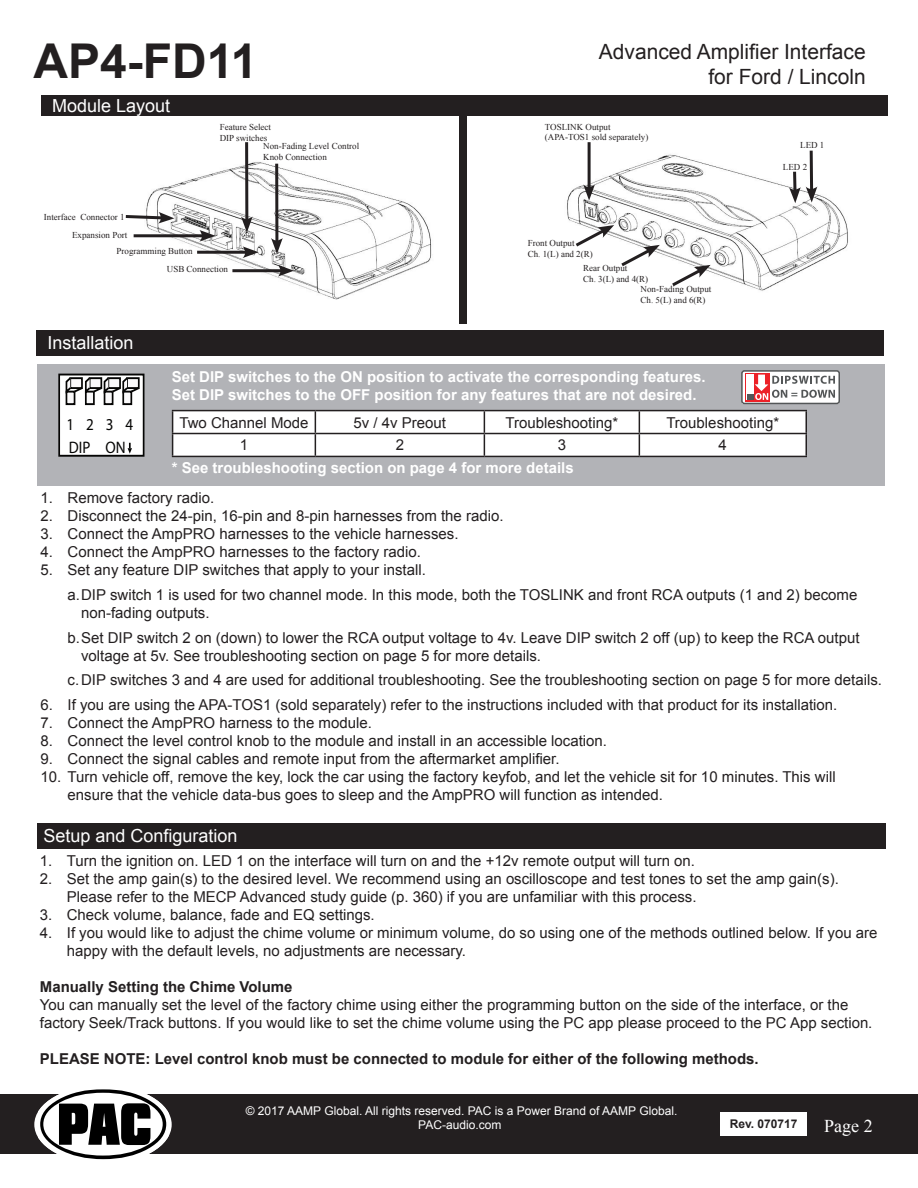
<style>
.page{position:relative;width:918px;height:1188px;background:#fff}
.page>*{position:absolute;margin:0;border:0;box-sizing:border-box;transform-origin:0 0}
.t1{font:700 48px "Arial";color:#231f20}
.t2{font:21px "Arial";color:#231f20}
.t3{font:18px "Arial";color:#fff}
.t4{font:18px "Times New Roman";color:#fff}
.t5{font:16.65px/22.5px "Myriad Pro";letter-spacing:.4em;color:#050504;scale:.9 1}
.t6{font:15px/18px "Arial";color:#231f20}
.t7{font:700 15px "Arial";color:#fff}
.numbers{font:700 15px "Arial";color:#231f20}
.t8{font:12px/14.4px "Arial";color:#fff;text-align:center}
.t9{font:700 12px "Arial";color:#231f20}
.t10{font:9px "Times New Roman";color:#231f20}
</style>
<div class="page">
<div style="left:0;top:1094px;width:918px;height:60px;background:#231f20"></div>
<svg style="left:38px;top:1089px;width:130px;height:71px"></svg>
<div style="left:720px;top:1113px;width:87px;height:23px;background:#fff"></div>
<div style="left:38px;top:823px;width:848px;height:25px;background:#231f20"></div>
<div style="left:36px;top:330px;width:848px;height:25px;background:#231f20"></div>
<div style="left:37px;top:365px;width:848px;height:121px;background:#b2b3b7"></div>
<div style="left:59px;top:375px;width:85px;height:81px;background:#fff"></div>
<div style="left:58px;top:374px;width:87px;height:83px;border:2px solid #050504"></div>
<svg style="left:128px;top:443px;width:4px;height:11px"></svg>
<div style="left:66px;top:392px;width:9px;height:12px;background:#faf9fa"></div>
<div style="left:66px;top:391px;width:9px;height:14px;border:2px solid #050504"></div>
<div style="left:86px;top:392px;width:8px;height:12px;background:#faf9fa"></div>
<div style="left:85px;top:391px;width:10px;height:14px;border:2px solid #050504"></div>
<div style="left:105px;top:392px;width:8px;height:12px;background:#faf9fa"></div>
<div style="left:104px;top:391px;width:10px;height:14px;border:2px solid #050504"></div>
<div style="left:123px;top:392px;width:8px;height:12px;background:#faf9fa"></div>
<div style="left:122px;top:391px;width:10px;height:14px;border:2px solid #050504"></div>
<svg style="left:65px;top:376px;width:76px;height:20px"></svg>
<hr style="left:172px;top:410px;width:143px;height:1px;background:#231f20">
<hr style="left:315px;top:410px;width:169px;height:1px;background:#231f20">
<hr style="left:484px;top:410px;width:155px;height:1px;background:#231f20">
<hr style="left:639px;top:410px;width:168px;height:1px;background:#231f20">
<svg style="left:172px;top:411px;width:635px;height:45px;background:#f1f1f1"></svg>
<hr style="left:172px;top:456px;width:143px;height:1px;background:#231f20">
<hr style="left:315px;top:456px;width:169px;height:1px;background:#231f20">
<hr style="left:484px;top:456px;width:155px;height:1px;background:#231f20">
<hr style="left:639px;top:456px;width:168px;height:1px;background:#231f20">
<div style="left:742px;top:371px;width:97px;height:32px;background:#fff;border-radius:2px"></div>
<div style="left:741px;top:370px;width:99px;height:34px;border:2px solid #535657;border-radius:2px"></div>
<svg style="left:745px;top:373px;width:25px;height:28px"></svg>
<svg style="left:747px;top:375px;width:88px;height:25px"></svg>
<img style="left:567px;top:142px;width:281px;height:149px">
<img style="left:134px;top:154px;width:298px;height:146px">
<div style="left:41px;top:95px;width:847px;height:21px;background:#231f20"></div>
<div style="left:459px;top:111px;width:8px;height:213px;background:#231f20"></div>
<hr style="left:197px;top:251px;width:51px;height:3px;background:#231f20">
<svg style="left:243px;top:246px;width:16px;height:12px"></svg>
<hr style="left:810px;top:151px;width:3px;height:41px;background:#231f20">
<svg style="left:125px;top:212px;width:49px;height:12px"></svg>
<hr style="left:134px;top:234px;width:71px;height:3px;background:#231f20">
<svg style="left:199px;top:230px;width:16px;height:12px"></svg>
<hr style="left:588px;top:142px;width:3px;height:48px;background:#231f20">
<svg style="left:583px;top:184px;width:12px;height:17px"></svg>
<hr style="left:245px;top:142px;width:3px;height:80px;background:#231f20">
<svg style="left:241px;top:216px;width:12px;height:17px"></svg>
<hr style="left:275px;top:164px;width:3px;height:80px;background:#231f20">
<svg style="left:271px;top:238px;width:12px;height:16px"></svg>
<hr style="left:232px;top:269px;width:52px;height:3px;background:#231f20">
<svg style="left:278px;top:265px;width:16px;height:12px"></svg>
<svg style="left:572px;top:225px;width:88px;height:44px"></svg>
<svg style="left:669px;top:265px;width:42px;height:24px"></svg>
<svg style="left:789px;top:169px;width:28px;height:34px"></svg>
<h1 class="t1" style="left:34px;top:29px;width:226px">AP4-FD11</h1>
<p class="t3" style="left:52px;top:94px;width:120px">Module Layout</p>
<p class="t10" style="left:44px;top:211px;width:82px">Interface Connector 1</p>
<p class="t10" style="left:72px;top:229px;width:57px">Expansion Port</p>
<p class="t10" style="left:117px;top:245px;width:78px">Programming Button</p>
<p class="t10" style="left:220px;top:121px;width:53px">Feature Select</p>
<p class="t10" style="left:220px;top:132px;width:49px">DIP switches</p>
<p class="t10" style="left:263px;top:140px;width:97px">Non-Fading Level Control</p>
<p class="t10" style="left:263px;top:151px;width:65px">Knob Connection</p>
<h2 class="t2" style="left:599px;top:37px;width:268px">Advanced Amplifier Interface</h2>
<p class="t10" style="left:545px;top:121px;width:67px">TOSLINK Output</p>
<p class="t10" style="left:545px;top:131px;width:105px">(APA-TOS1 sold separately)</p>
<p class="t10" style="left:528px;top:237px;width:48px">Front Output</p>
<p class="t10" style="left:528px;top:248px;width:66px">Ch. 1(L) and 2(R)</p>
<h2 class="t2" style="left:708px;top:63px;width:159px">for Ford / Lincoln</h2>
<p class="t10" style="left:800px;top:139px;width:26px">LED 1</p>
<p class="t10" style="left:783px;top:161px;width:26px">LED 2</p>
<p class="t3" style="left:47px;top:331px;width:88px">Installation</p>
<p class="t10" style="left:167px;top:263px;width:63px">USB Connection</p>
<p class="t10" style="left:583px;top:262px;width:46px">Rear Output</p>
<p class="t10" style="left:583px;top:273px;width:66px">Ch. 3(L) and 4(R)</p>
<p class="t10" style="left:641px;top:283px;width:72px">Non-Fading Output</p>
<p class="t10" style="left:641px;top:294px;width:66px">Ch. 5(L) and 6(R)</p>
<p class="t7" style="left:172px;top:367px;width:535px">Set DIP switches to the ON position to activate the corresponding features.</p>
<p class="t7" style="left:172px;top:385px;width:526px">Set DIP switches to the OFF position for any features that are not desired.</p>
<p class="t5" style="left:106px;top:413px;width:32px;text-indent:-39px">1234<br>ON</p>
<p class="t6" style="left:179px;top:413px;width:131px">Two Channel Mode</p>
<p class="t6" style="left:354px;top:413px;width:94px">5v / 4v Preout</p>
<p class="t6" style="left:505px;top:413px;width:114px">Troubleshooting*</p>
<p class="t6" style="left:666px;top:413px;width:114px">Troubleshooting*</p>
<p class="t6" style="left:240px;top:436px;width:10px">1</p>
<p class="t6" style="left:396px;top:436px;width:10px">2</p>
<p class="t6" style="left:558px;top:436px;width:10px">3</p>
<p class="t6" style="left:719px;top:436px;width:10px">4</p>
<p class="t5" style="left:69px;top:436px;width:25px">DIP</p>
<p class="t7" style="left:172px;top:458px;width:403px">* See troubleshooting section on page 4 for more details</p>
<p class="t6" style="left:41px;top:489px;width:175px">1. Remove factory radio.</p>
<p class="t6" style="left:41px;top:507px;width:465px">2. Disconnect the 24-pin, 16-pin and 8-pin harnesses from the radio.</p>
<p class="t6" style="left:41px;top:525px;width:420px">3. Connect the AmpPRO harnesses to the vehicle harnesses.</p>
<p class="t6" style="left:41px;top:543px;width:382px">4. Connect the AmpPRO harnesses to the factory radio.</p>
<p class="t6" style="left:41px;top:561px;width:387px">5. Set any feature DIP switches that apply to your install.</p>
<p class="t6" style="left:81px;top:586px;width:778px;text-indent:-14px">a.DIP switch 1 is used for two channel mode. In this mode, both the TOSLINK and front RCA outputs (1 and 2) become non-fading outputs.</p>
<p class="t6" style="left:81px;top:629px;width:780px;text-indent:-14px">b.Set DIP switch 2 on (down) to lower the RCA output voltage to 4v. Leave DIP switch 2 off (up) to keep the RCA output voltage at 5v. See troubleshooting section on page 5 for more details.</p>
<p class="t6" style="left:68px;top:671px;width:816px">c.DIP switches 3 and 4 are used for additional troubleshooting. See the troubleshooting section on page 5 for more details.</p>
<p class="t6" style="left:41px;top:696px;width:798px">6. If you are using the APA-TOS1 (sold separately) refer to the instructions included with that product for its installation.</p>
<p class="t6" style="left:41px;top:714px;width:333px">7. Connect the AmpPRO harness to the module.</p>
<p class="t6" style="left:41px;top:732px;width:568px">8. Connect the level control knob to the module and install in an accessible location.</p>
<p class="t6" style="left:41px;top:750px;width:520px">9. Connect the signal cables and remote input from the aftermarket amplifier.</p>
<p class="t6" style="left:68px;top:768px;width:770px;text-indent:-27px">10. Turn vehicle off, remove the key, lock the car using the factory keyfob, and let the vehicle sit for 10 minutes. This will ensure that the vehicle data-bus goes to sleep and the AmpPRO will function as intended.</p>
<p class="t3" style="left:43px;top:824px;width:196px">Setup and Configuration</p>
<p class="t6" style="left:40px;top:852px;width:657px">1. Turn the ignition on. LED 1 on the interface will turn on and the +12v remote output will turn on.</p>
<p class="t6" style="left:67px;top:870px;width:774px;text-indent:-27px">2. Set the amp gain(s) to the desired level. We recommend using an oscilloscope and test tones to set the amp gain(s).<br>Please refer to the MECP Advanced study guide (p. 360) if you are unfamiliar with this process.</p>
<p class="t6" style="left:40px;top:906px;width:336px">3. Check volume, balance, fade and EQ settings.</p>
<p class="t6" style="left:67px;top:924px;width:812px;text-indent:-27px">4. If you would like to adjust the chime volume or minimum volume, do so using one of the methods outlined below. If you are happy with the default levels, no adjustments are necessary.</p>
<p class="numbers" style="left:40px;top:976px;width:254px">Manually Setting the Chime Volume</p>
<p class="t6" style="left:40px;top:996px;width:834px">You can manually set the level of the factory chime using either the programming button on the side of the interface, or the factory Seek/Track buttons. If you would like to set the chime volume using the PC app please proceed to the PC App section.</p>
<p class="numbers" style="left:40px;top:1048px;width:720px">PLEASE NOTE: Level control knob must be connected to module for either of the following methods.</p>
<p class="t8" style="left:246px;top:1103px;width:433px">© 2017 AAMP Global. All rights reserved. PAC is a Power Brand of AAMP Global.<br>PAC-audio.com</p>
<p class="t9" style="left:730px;top:1116px;width:69px">Rev. 070717</p>
<p class="t4" style="left:824px;top:1114px;width:50px">Page 2</p>
</div>
